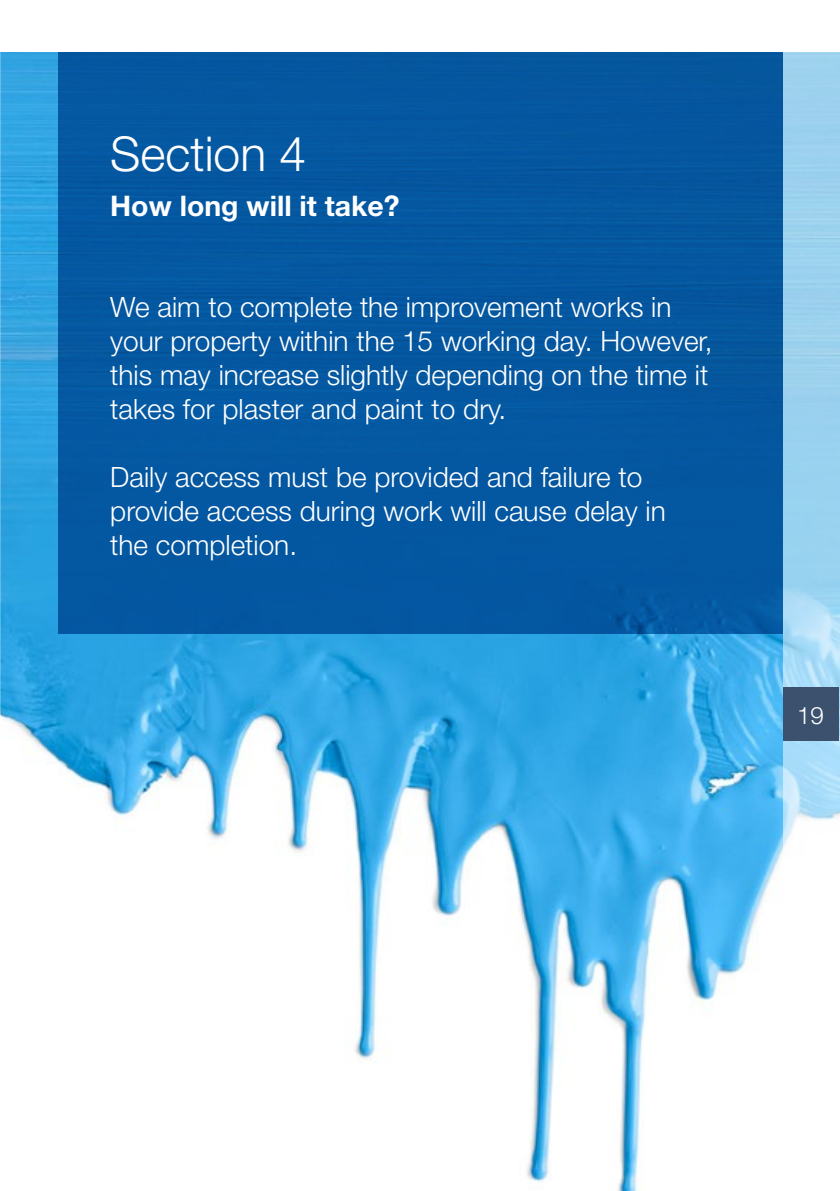
<style>
.page{position:relative;width:840px;height:1191px;background:#fff}
.page>*{position:absolute;margin:0;border:0;box-sizing:border-box;transform-origin:0 0}
.t1{font:300 48px "Helvetica Neue";color:#fff}
.t2{font:700 28.4px "Helvetica Neue";color:#fff}
.t3{font:300 28px/34px "Helvetica Neue";color:#fff}
.t4{font:300 24px "Helvetica Neue";color:#fff}
</style>
<div class="page">
<img style="left:1px;top:52px;width:781px;height:1139px">
<img style="left:0;top:52px;width:1px;height:1088px">
<svg style="left:782px;top:52px;width:57px;height:802px;background:#a1d4f0"></svg>
<div style="left:58px;top:52px;width:724px;height:582px;background:#0457a1"></div>
<div style="left:782px;top:687px;width:56px;height:54px;background:#3b516d"></div>
<h1 class="t1" style="left:110px;top:124px;width:197px">Section 4</h1>
<p class="t2" style="left:110px;top:188px;width:291px">How long will it take?</p>
<p class="t3" style="left:110px;top:289px;width:603px">We aim to complete the improvement works in your property within the 15 working day. However, this may increase slightly depending on the time it takes for plaster and paint to dry.</p>
<p class="t3" style="left:110px;top:459px;width:556px">Daily access must be provided and failure to provide access during work will cause delay in the completion.</p>
<p class="t4" style="left:796px;top:700px;width:28px">19</p>
</div>
